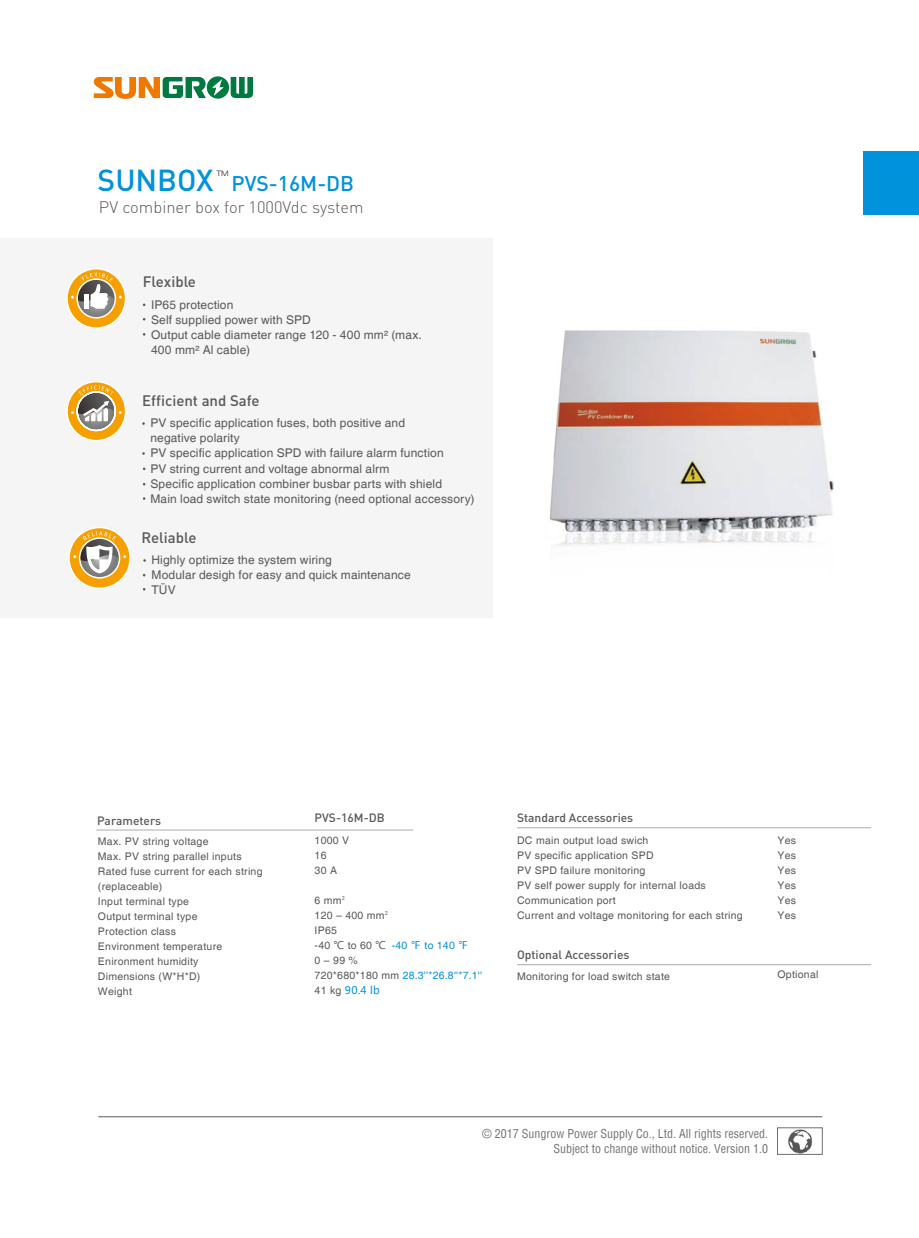
<style>
.page{position:relative;width:919px;height:1238px;background:#fff}
.page>*{position:absolute;margin:0;border:0;box-sizing:border-box;transform-origin:0 0}
.t1{font:500 21px "DIN";color:#0092db}
.t2{font:300 16.5px "DIN";color:#595857}
.t3{font:500 15px "DIN";color:#595857}
.t4{font:12px/15px "Helvetica";letter-spacing:.01em;color:#595857}
.t5{font:condensed 12px/14.4px "Helvetica";color:#727272;text-align:right}
.t6{font:500 12px "DIN";color:#595857}
.t7{font:10.5px/15px "Helvetica";letter-spacing:.025em;color:#595857}
.t8{font:10.5px "Microsoft Ya Hei";color:#0092db}
.t9{font:300 expanded 7.5px "Swiss 721 BT";color:#231916}
.s1{font-size:30px}
.s2{font-family:"Sim Sun"}
.s3{font-family:"Microsoft Ya Hei"}
.s4{color:#0092db}
.s5{font-family:"Microsoft Ya Hei";color:#0092db}
.s6{font-family:"Helvetica";color:#595857}
</style>
<div class="page">
<div style="left:863px;top:151px;width:55px;height:63px;background:#0092db"></div>
<div style="left:0;top:238px;width:492px;height:379px;background:#f5f5f5"></div>
<svg style="left:93px;top:76px;width:160px;height:23px"></svg>
<hr style="left:98px;top:1116px;width:724px;height:1px;background:#595857">
<img style="left:788px;top:1129px;width:25px;height:23px">
<div style="left:777px;top:1127px;width:45px;height:27px;border:1px solid #6e6e70"></div>
<div style="left:67px;top:381px;width:58px;height:59px;background:#f5a000;border-radius:50%"></div>
<div style="left:66px;top:381px;width:60px;height:60px;border:2px solid #fff;border-radius:50%"></div>
<svg style="left:71px;top:385px;width:51px;height:47px"></svg>
<svg style="left:67px;top:269px;width:58px;height:59px"></svg>
<div style="left:66px;top:268px;width:60px;height:61px;border:2px solid #fff;border-radius:50%"></div>
<svg style="left:77px;top:279px;width:38px;height:39px"></svg>
<div style="left:76px;top:278px;width:40px;height:40px;border:2px solid #fff;border-radius:50%"></div>
<svg style="left:71px;top:272px;width:51px;height:37px"></svg>
<hr style="left:84px;top:294px;width:4px;height:15px;background:#fff">
<svg style="left:69px;top:527px;width:61px;height:61px"></svg>
<div style="left:68px;top:526px;width:63px;height:63px;border:2px solid #fff;border-radius:50%"></div>
<svg style="left:80px;top:538px;width:40px;height:40px"></svg>
<div style="left:79px;top:537px;width:41px;height:41px;border:2px solid #fff;border-radius:50%"></div>
<svg style="left:73px;top:531px;width:53px;height:42px"></svg>
<img style="left:549px;top:330px;width:285px;height:216px">
<hr style="left:96px;top:829px;width:317px;height:1px;background:#ababac">
<hr style="left:517px;top:827px;width:354px;height:1px;background:#ababac">
<hr style="left:517px;top:964px;width:354px;height:1px;background:#ababac">
<h1 class="t1" style="left:98px;top:170px;width:258px"><span class="s1">SUNBOX</span> PVS-16M-DB</h1>
<p class="t9" style="left:216px;top:169px;width:14px">TM</p>
<h2 class="t2" style="left:99px;top:196px;width:266px">PV combiner box for 1000Vdc system</h2>
<h3 class="t3" style="left:143px;top:272px;width:55px">Flexible</h3>
<p class="t4" style="left:151px;top:297px;width:272px">IP65 protection<br>Self supplied power with SPD<br>Output cable diameter range 120 - 400 mm² (max.<br>400 mm² Al cable)</p>
<h3 class="t3" style="left:142px;top:390px;width:119px">Efficient and Safe</h3>
<p class="t4" style="left:150px;top:416px;width:325px">PV specific application fuses, both positive and<br>negative polarity<br>PV specific application SPD with failure alarm function<br>PV string current and voltage abnormal alrm<br>Specific application combiner busbar parts with shield<br>Main load switch state monitoring (need optional accessory)</p>
<h3 class="t3" style="left:141px;top:528px;width:57px">Reliable</h3>
<p class="t4" style="left:151px;top:553px;width:261px">Highly optimize the system wiring<br>Modular desigh for easy and quick maintenance<br>TÜV</p>
<p class="t6" style="left:97px;top:812px;width:65px">Parameters</p>
<p class="t6" style="left:314px;top:810px;width:72px">PVS-16M-DB</p>
<p class="t7" style="left:98px;top:834px;width:166px">Max. PV string voltage<br>Max. PV string parallel inputs<br>Rated fuse current for each string (replaceable)<br>Input terminal type<br>Output terminal type<br>Protection class<br>Environment temperature<br>Enironment humidity<br>Dimensions (W*H*D)<br>Weight</p>
<p class="t7" style="left:314px;top:833px;width:36px">1000 V<br>16<br>30 A</p>
<p class="t7" style="left:314px;top:893px;width:169px">6 mm<span class="s2">²<br></span>120 – 400 mm<span class="s2">²<br></span>IP65<br>-40 <span class="s3">℃</span> to 60 <span class="s3">℃</span> <span class="s4">-40</span> <span class="s5">℉</span> <span class="s4">to 140</span> <span class="s5">℉<br></span>0 – 99 %<br>720*680*180 mm <span class="s4">28.3''*26.8''*7.1''</span></p>
<p class="t8" style="left:314px;top:983px;width:67px"><span class="s6">41 kg</span> 90.4 lb</p>
<p class="t6" style="left:517px;top:810px;width:118px">Standard Accessories</p>
<p class="t7" style="left:517px;top:832px;width:227px">DC main output load swich<br>PV specific application SPD<br>PV SPD failure monitoring<br>PV self power supply for internal loads<br>Communication port<br>Current and voltage monitoring for each string</p>
<p class="t7" style="left:777px;top:832px;width:20px;text-align:justify">Yes Yes Yes Yes Yes Yes</p>
<p class="t6" style="left:517px;top:947px;width:114px">Optional Accessories</p>
<p class="t7" style="left:517px;top:969px;width:154px">Monitoring for load switch state</p>
<p class="t7" style="left:777px;top:967px;width:42px">Optional</p>
<p class="t5" style="left:482px;top:1126px;width:287px">© 2017 Sungrow Power Supply Co., Ltd. All rights reserved.<br>Subject to change without notice. Version 1.0</p>
</div>
